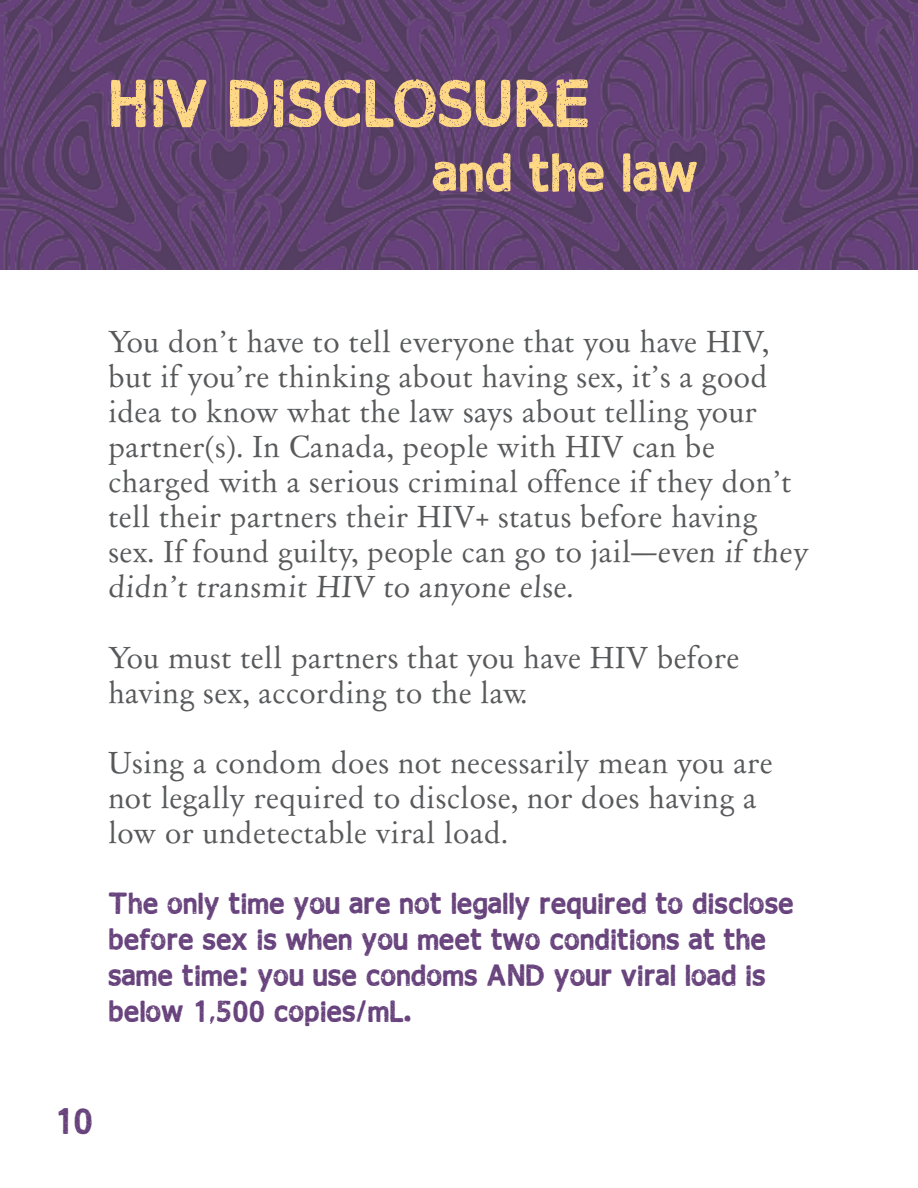
<style>
.page{position:relative;width:918px;height:1188px;background:#fff}
.page>*{position:absolute;margin:0;border:0;box-sizing:border-box;transform-origin:0 0}
.t1{font:66px "Good bye lullaby";color:#ffd886}
.t2{font:54px "Good bye lullaby";color:#ffd886}
.t3{font:36px "Good bye lullaby";color:#66417b}
.t4{font:30px/36px "Good bye lullaby";color:#66417b}
.t5{font:29.4px/35.1px "Day Roman";color:#58595b}
</style>
<div class="page">
<hr style="left:917px;top:270px;width:1px;height:918px;background:#808285">
<img style="left:0;top:0;width:918px;height:270px">
<h1 class="t1" style="left:108px;top:70px;width:484px">HIV DISCLOSURE</h1>
<h2 class="t2" style="left:432px;top:145px;width:267px">and the law</h2>
<p class="t5" style="left:108px;top:324px;width:704px">You don’t have to tell everyone that you have HIV, but if you’re thinking about having sex, it’s a good idea to know what the law says about telling your partner(s). In Canada, people with HIV can be charged with a serious criminal offence if they don’t tell their partners their HIV+ status before having sex. If found guilty, people can go to jail—even if they didn’t transmit HIV to anyone else.</p>
<p class="t5" style="left:108px;top:640px;width:633px">You must tell partners that you have HIV before having sex, according to the law.</p>
<p class="t5" style="left:108px;top:745px;width:666px">Using a condom does not necessarily mean you are not legally required to disclose, nor does having a low or undetectable viral load.</p>
<p class="t4" style="left:108px;top:886px;width:687px">The only time you are not legally required to disclose before sex is when you meet two conditions at the same time: you use condoms AND your viral load is below 1,500 copies/mL.</p>
<p class="t3" style="left:54px;top:1103px;width:41px">10</p>
</div>
